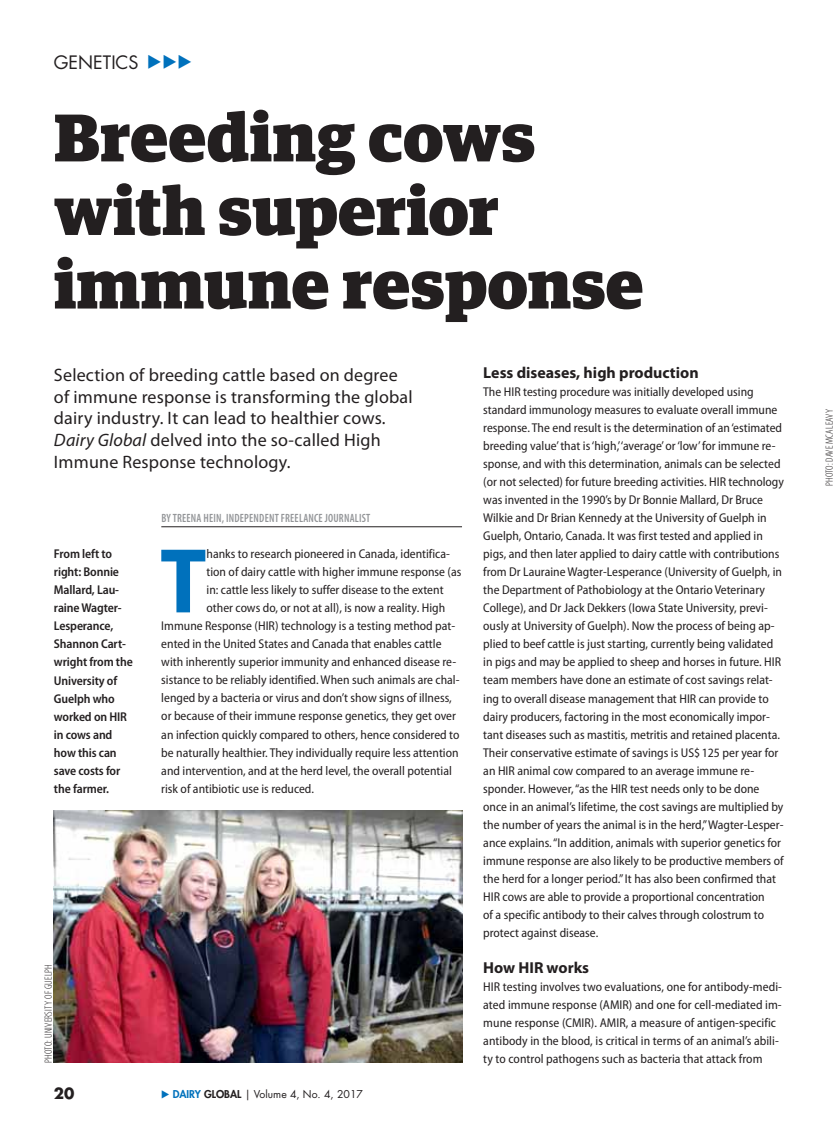
<style>
.page{position:relative;width:838px;height:1136px;background:#fff}
.page>*{position:absolute;margin:0;border:0;box-sizing:border-box;transform-origin:0 0}
.t1{font:700 semi-condensed 92.85px "Myriad Pro";color:#0071bc}
.t2{font:900 67.5px/73.5px "Guardian Egyp";color:#231f20}
.t3{font:18px/21.6px "Myriad Pro";letter-spacing:.01em;color:#231f20}
.t4{font:18px "Futura Std";color:#231f20}
.t5{font:700 15.9px "Myriad Pro";color:#231f20}
.t6{font:700 15px "Futura Std";color:#231f20}
.t7{font:semi-condensed 12.75px/18px "Myriad Pro";color:#231f20}
.t8{font:600 semi-condensed 12.75px/18px "Myriad Pro";letter-spacing:-.01em;color:#231f20}
.t9{font:600 condensed 12px "Myriad Pro";letter-spacing:.02em;color:#939598;scale:.92 1}
.t10{font:300 condensed 10.5px "Myriad Pro";letter-spacing:.02em;color:#231f20}
.t11{font:10.5px "Futura Std";color:#231f20}
.s1{color:#0071bc}
.s2{font-style:italic}
.s3{font-weight:800;color:#0071bc}
.s4{font-weight:800}
</style>
<div class="page">
<img style="left:54px;top:810px;width:408px;height:252px">
<hr style="left:161px;top:526px;width:301px;height:1px;background:#231f20">
<h3 class="t4" style="left:54px;top:52px;width:140px">GENETICS <span class="s1">▶▶▶</span></h3>
<h2 class="t2" style="left:54px;top:104px;width:591px">Breeding cows with superior immune response</h2>
<h3 class="t3" style="left:54px;top:366px;width:360px">Selection of breeding cattle based on degree of immune response is transforming the global dairy industry. It can lead to healthier cows.<br><span class="s2">Dairy Global</span> delved into the so-called High Immune Response technology.</h3>
<p class="t8" style="left:54px;top:546px;width:80px">From left to right: Bonnie<br>Mallard, Lau&shy;raine Wagter-<br>Lesperance,<br>Shannon Cart&shy;wright from the<br>University of<br>Guelph who worked on HIR in cows and how this can save costs for the farmer.</p>
<p class="t9" style="left:161px;top:511px;width:229px">BY TREENA HEIN, INDEPENDENT FREELANCE JOURNALIST</p>
<h1 class="t1" style="left:160px;top:526px;width:48px">T</h1>
<p class="t7" style="left:206px;top:546px;width:245px">hanks to research pioneered in Canada, identifica-</p>
<p class="t7" style="left:206px;top:564px;width:256px">tion of dairy cattle with higher immune response (as</p>
<p class="t7" style="left:206px;top:582px;width:238px">in: cattle less likely to suffer disease to the extent</p>
<p class="t7" style="left:206px;top:600px;width:240px">other cows do, or not at all), is now a reality. High</p>
<p class="t7" style="left:161px;top:618px;width:295px">Immune Response (HIR) technology is a testing method pat-</p>
<p class="t7" style="left:161px;top:636px;width:282px">ented in the United States and Canada that enables cattle</p>
<p class="t7" style="left:161px;top:654px;width:296px">with inherently superior immunity and enhanced disease re-</p>
<p class="t7" style="left:161px;top:672px;width:300px">sistance to be reliably identified. When such animals are chal-</p>
<p class="t7" style="left:161px;top:690px;width:292px">lenged by a bacteria or virus and don’t show signs of illness,</p>
<p class="t7" style="left:161px;top:708px;width:296px">or because of their immune response genetics, they get over</p>
<p class="t7" style="left:161px;top:726px;width:300px">an infection quickly compared to others, hence considered to</p>
<p class="t7" style="left:161px;top:744px;width:299px">be naturally healthier. They individually require less attention</p>
<p class="t7" style="left:161px;top:762px;width:292px">and intervention, and at the herd level, the overall potential</p>
<p class="t7" style="left:161px;top:780px;width:154px">risk of antibiotic use is reduced.</p>
<p class="t10" style="left:42px;top:1062px;width:100px;rotate:-90deg">PHOTO: UNIVERSITY OF GUELPH</p>
<p class="t6" style="left:54px;top:1084px;width:22px">20</p>
<p class="t11" style="left:161px;top:1087px;width:203px"><span class="s1">▶</span> <span class="s3">DAIRY</span> <span class="s4">GLOBAL</span> | Volume 4, No. 4, 2017</p>
<p class="t5" style="left:483px;top:367px;width:217px">Less diseases, high production</p>
<p class="t7" style="left:483px;top:384px;width:302px">The HIR testing procedure was initially developed using standard immunology measures to evaluate overall immune response. The end result is the determination of an ‘estimated breeding value’ that is ‘high,’‘average’ or ‘low’ for immune re&shy;sponse, and with this determination, animals can be selected (or not selected) for future breeding activities. HIR technology was invented in the 1990’s by Dr Bonnie Mallard, Dr Bruce Wilkie and Dr Brian Kennedy at the University of Guelph in Guelph, Ontario, Canada. It was first tested and applied in pigs, and then later applied to dairy cattle with contributions from Dr Lauraine Wagter-Lesperance (University of Guelph, in the Department of Pathobiology at the Ontario Veterinary College), and Dr Jack Dekkers (Iowa State University, previ&shy;ously at University of Guelph). Now the process of being ap&shy;plied to beef cattle is just starting, currently being validated in pigs and may be applied to sheep and horses in future. HIR team members have done an estimate of cost savings relat&shy;ing to overall disease management that HIR can provide to dairy producers, factoring in the most economically impor&shy;tant diseases such as mastitis, metritis and retained placenta.<br>Their conservative estimate of savings is US$ 125 per year for an HIR animal cow compared to an average immune re&shy;sponder. However, “as the HIR test needs only to be done once in an animal’s lifetime, the cost savings are multiplied by the number of years the animal is in the herd,” Wagter-Lesper&shy;ance explains. “In addition, animals with superior genetics for immune response are also likely to be productive members of the herd for a longer period.” It has also been confirmed that HIR cows are able to provide a proportional concentration<br>of a specific antibody to their calves through colostrum to protect against disease.</p>
<p class="t5" style="left:483px;top:961px;width:107px">How HIR works</p>
<p class="t7" style="left:483px;top:978px;width:300px">HIR testing involves two evaluations, one for antibody-medi&shy;ated immune response (AMIR) and one for cell-mediated im&shy;mune response (CMIR). AMIR, a measure of antigen-specific antibody in the blood, is critical in terms of an animal’s abili&shy;ty to control pathogens such as bacteria that attack from</p>
<p class="t10" style="left:823px;top:486px;width:78px;rotate:-90deg">PHOTO: DAVE MCALEAVY</p>
</div>
